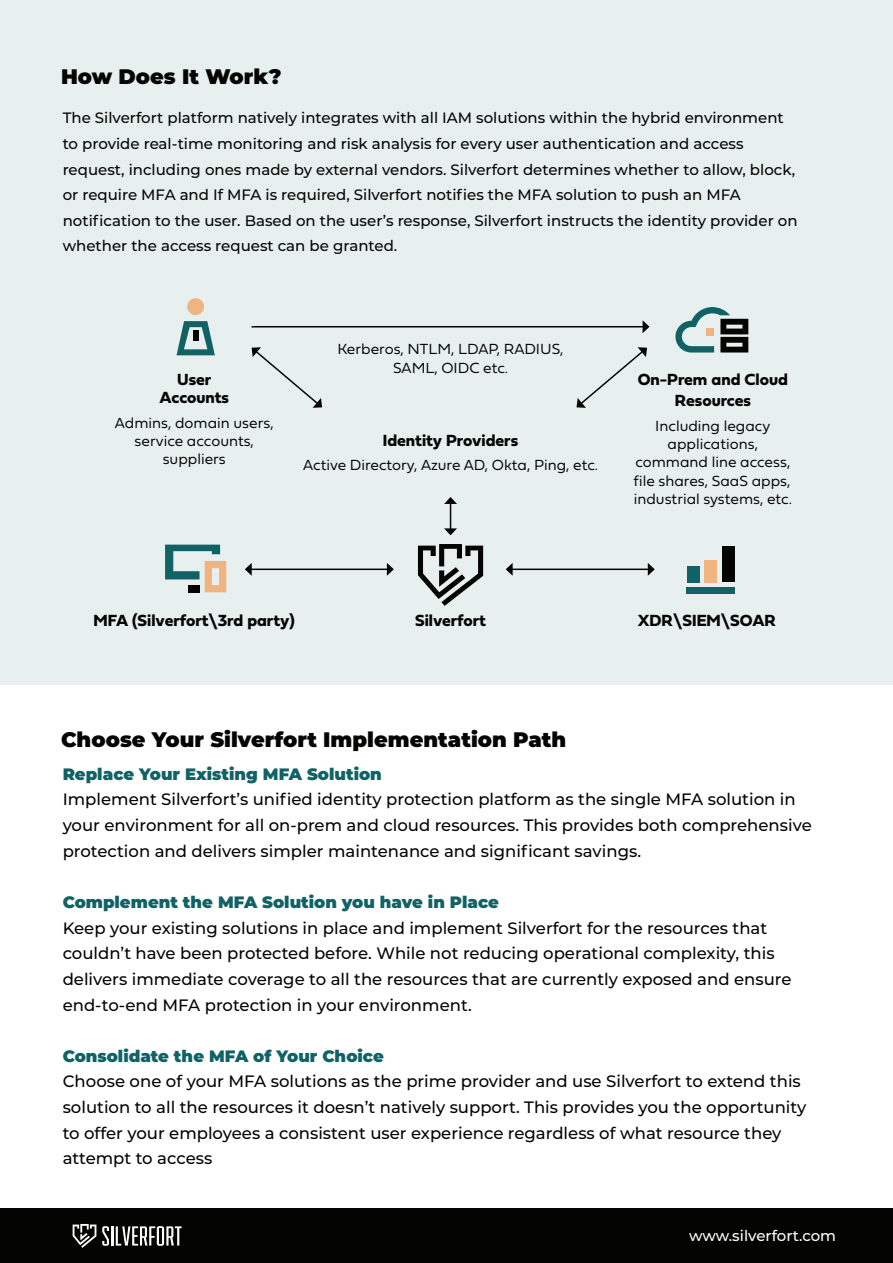
<style>
.page{position:relative;width:893px;height:1263px;background:#fff}
.page>*{position:absolute;margin:0;border:0;box-sizing:border-box;transform-origin:0 0}
.t1{font:900 21px "Montserrat";color:#040503}
.t2{font:16.8px/18.3px "Fieldwork Geo Bold";color:#040503;text-align:center}
.t3{font:500 16.5px/25.7px "Montserrat";color:#040503}
.t4{font:900 16.5px "Montserrat";color:#116264}
.t5{font:15.3px/18.3px "Fieldwork Geo Light";color:#040503;text-align:center}
.t6{font:500 15px/25.7px "Montserrat";color:#040503}
.t7{font:500 15px "Montserrat";color:#fff}
</style>
<div class="page">
<div style="left:0;top:0;width:893px;height:684px;background:#e7efef"></div>
<div style="left:0;top:1208px;width:893px;height:55px;background:#040503"></div>
<svg style="left:102px;top:1226px;width:80px;height:20px"></svg>
<svg style="left:73px;top:1224px;width:23px;height:24px"></svg>
<svg style="left:176px;top:321px;width:39px;height:34px"></svg>
<div style="left:187px;top:298px;width:17px;height:17px;background:#f0b480;border-radius:50%"></div>
<svg style="left:675px;top:307px;width:73px;height:45px"></svg>
<div style="left:722px;top:546px;width:13px;height:36px;background:#040503"></div>
<div style="left:687px;top:566px;width:12px;height:16px;background:#116264"></div>
<div style="left:704px;top:560px;width:13px;height:22px;background:#f0b480"></div>
<div style="left:686px;top:588px;width:49px;height:6px;background:#116264"></div>
<svg style="left:165px;top:545px;width:61px;height:47px"></svg>
<hr style="left:252px;top:326px;width:391px;height:1px;background:#040503">
<svg style="left:643px;top:320px;width:6px;height:13px"></svg>
<hr style="left:251px;top:568px;width:137px;height:2px;background:#040503">
<svg style="left:245px;top:563px;width:7px;height:13px"></svg>
<svg style="left:387px;top:563px;width:7px;height:13px"></svg>
<hr style="left:512px;top:568px;width:137px;height:2px;background:#040503">
<svg style="left:506px;top:563px;width:7px;height:13px"></svg>
<svg style="left:648px;top:563px;width:7px;height:13px"></svg>
<svg style="left:444px;top:497px;width:13px;height:38px"></svg>
<svg style="left:576px;top:347px;width:71px;height:61px"></svg>
<svg style="left:252px;top:347px;width:70px;height:61px"></svg>
<svg style="left:418px;top:544px;width:65px;height:62px"></svg>
<p class="t1" style="left:61px;top:61px;width:222px">How Does It Work?</p>
<p class="t6" style="left:63px;top:105px;width:736px">The Silverfort platform natively integrates with all IAM solutions within the hybrid environment to provide real-time monitoring and risk analysis for every user authentication and access request, including ones made by external vendors. Silverfort determines whether to allow, block, or require MFA and If MFA is required, Silverfort notifies the MFA solution to push an MFA notification to the user. Based on the user’s response, Silverfort instructs the identity provider on whether the access request can be granted.</p>
<p class="t2" style="left:160px;top:369px;width:71px">User<br>Accounts</p>
<p class="t5" style="left:115px;top:413px;width:160px">Admins, domain users, service accounts, suppliers</p>
<p class="t5" style="left:337px;top:339px;width:228px">Kerberos, NTLM, LDAP, RADIUS,<br>SAML, OIDC etc.</p>
<p class="t2" style="left:383px;top:430px;width:137px">Identity Providers</p>
<p class="t5" style="left:303px;top:455px;width:296px">Active Directory, Azure AD, Okta, Ping, etc.</p>
<p class="t2" style="left:638px;top:368px;width:152px;line-height:21.5px">On-Prem and Cloud<br>Resources</p>
<p class="t5" style="left:633px;top:416px;width:160px">Including legacy applications, command line access, file shares, SaaS apps, industrial systems, etc.</p>
<p class="t2" style="left:94px;top:611px;width:203px">MFA (Silverfort\3rd party)</p>
<p class="t2" style="left:415px;top:611px;width:73px">Silverfort</p>
<p class="t2" style="left:638px;top:611px;width:140px">XDR\SIEM\SOAR</p>
<p class="t1" style="left:61px;top:723px;width:507px">Choose Your Silverfort Implementation Path</p>
<p class="t4" style="left:63px;top:762px;width:321px">Replace Your Existing MFA Solution</p>
<p class="t3" style="left:63px;top:786px;width:751px">Implement Silverfort’s unified identity protection platform as the single MFA solution in your environment for all on-prem and cloud resources. This provides both comprehensive protection and delivers simpler maintenance and significant savings.</p>
<p class="t4" style="left:63px;top:890px;width:438px">Complement the MFA Solution you have in Place</p>
<p class="t3" style="left:63px;top:914px;width:730px">Keep your existing solutions in place and implement Silverfort for the resources that couldn’t have been protected before. While not reducing operational complexity, this delivers immediate coverage to all the resources that are currently exposed and ensure end-to-end MFA protection in your environment.</p>
<p class="t4" style="left:63px;top:1043px;width:323px">Consolidate the MFA of Your Choice</p>
<p class="t3" style="left:63px;top:1068px;width:745px">Choose one of your MFA solutions as the prime provider and use Silverfort to extend this solution to all the resources it doesn’t natively support. This provides you the opportunity to offer your employees a consistent user experience regardless of what resource they attempt to access</p>
<p class="t7" style="left:689px;top:1225px;width:148px">www.silverfort.com</p>
</div>
